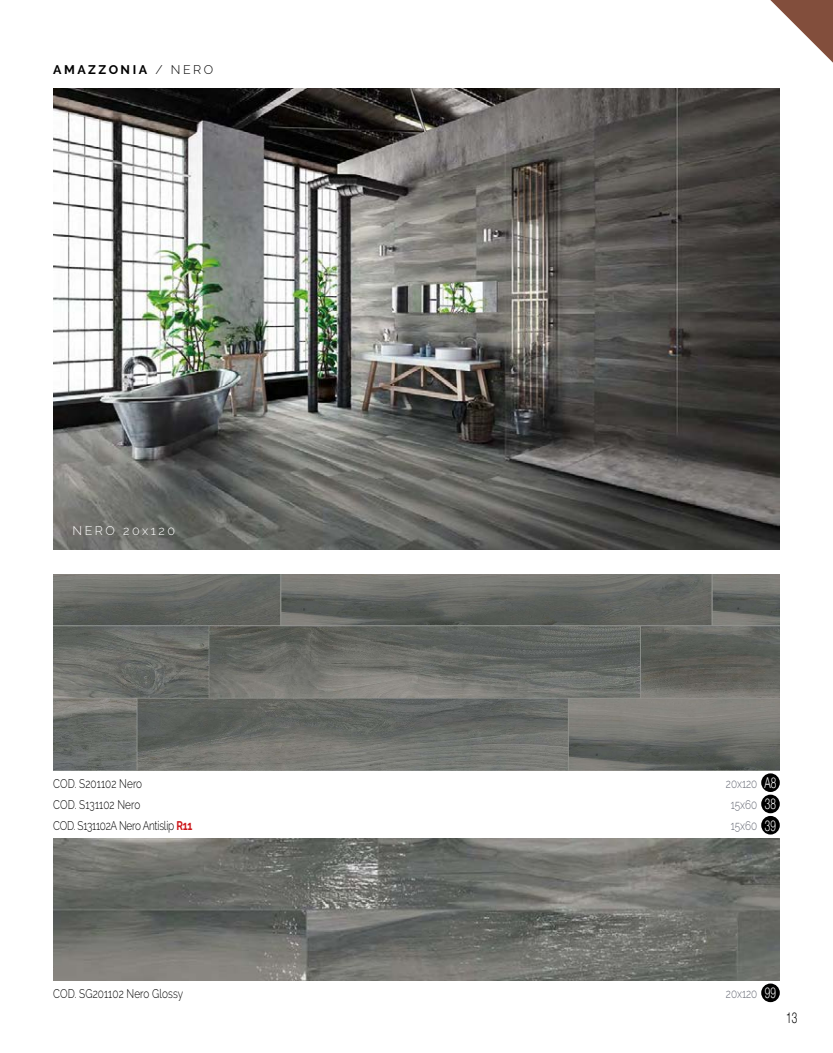
<style>
.page{position:relative;width:833px;height:1053px;background:#fff}
.page>*{position:absolute;margin:0;border:0;box-sizing:border-box;transform-origin:0 0}
.t1{font:300 15px "Helvetica Neue";color:#000;scale:.67 1}
.t2{font:300 12.5px "Raleway";letter-spacing:.005em;color:#000;scale:.8 1}
.t3{font:300 12.5px "Raleway";color:#666a75;scale:.8 1}
.t4{font:300 12.5px "Raleway";letter-spacing:-.025em;color:#000;scale:.8 1}
.t5{font:700 12.5px "Raleway";letter-spacing:.2em;color:#000}
.t6{font:300 12.5px "Raleway";letter-spacing:.2em;color:#fff}
.s1{font-weight:300}
.s2{font-family:"Helvetica Neue";font-size:15px;color:#fff}
.s3{font-weight:700;color:#cd171a}
</style>
<div class="page">
<img style="left:53px;top:89px;width:727px;height:460px">
<img style="left:53px;top:574px;width:727px;height:196px">
<div style="left:761px;top:773px;width:19px;height:19px;background:#000;border-radius:50%"></div>
<div style="left:761px;top:794px;width:19px;height:19px;background:#000;border-radius:50%"></div>
<div style="left:761px;top:815px;width:19px;height:19px;background:#000;border-radius:50%"></div>
<img style="left:53px;top:838px;width:727px;height:142px">
<div style="left:761px;top:983px;width:19px;height:19px;background:#000;border-radius:50%"></div>
<svg style="left:770px;top:0;width:63px;height:63px"></svg>
<p class="t5" style="left:53px;top:63px;width:161px">AMAZZONIA <span class="s1">/ NERO</span></p>
<p class="t6" style="left:73px;top:523px;width:104px">NERO 20x120</p>
<p class="t2" style="left:53px;top:776px;width:113px">COD. S201102 Nero</p>
<p class="t3" style="left:726px;top:776px;width:65px">20x120 <span class="s2">A8</span></p>
<p class="t2" style="left:53px;top:797px;width:110px">COD. S131102 Nero</p>
<p class="t3" style="left:731px;top:797px;width:58px">15x60 <span class="s2">38</span></p>
<p class="t4" style="left:53px;top:818px;width:175px">COD. S131102A Nero Antislip <span class="s3">R11</span></p>
<p class="t3" style="left:731px;top:818px;width:58px">15x60 <span class="s2">39</span></p>
<p class="t2" style="left:53px;top:986px;width:164px">COD. SG201102 Nero Glossy</p>
<p class="t3" style="left:726px;top:986px;width:64px">20x120 <span class="s2">99</span></p>
<p class="t1" style="left:786px;top:1005px;width:18px">13</p>
</div>
